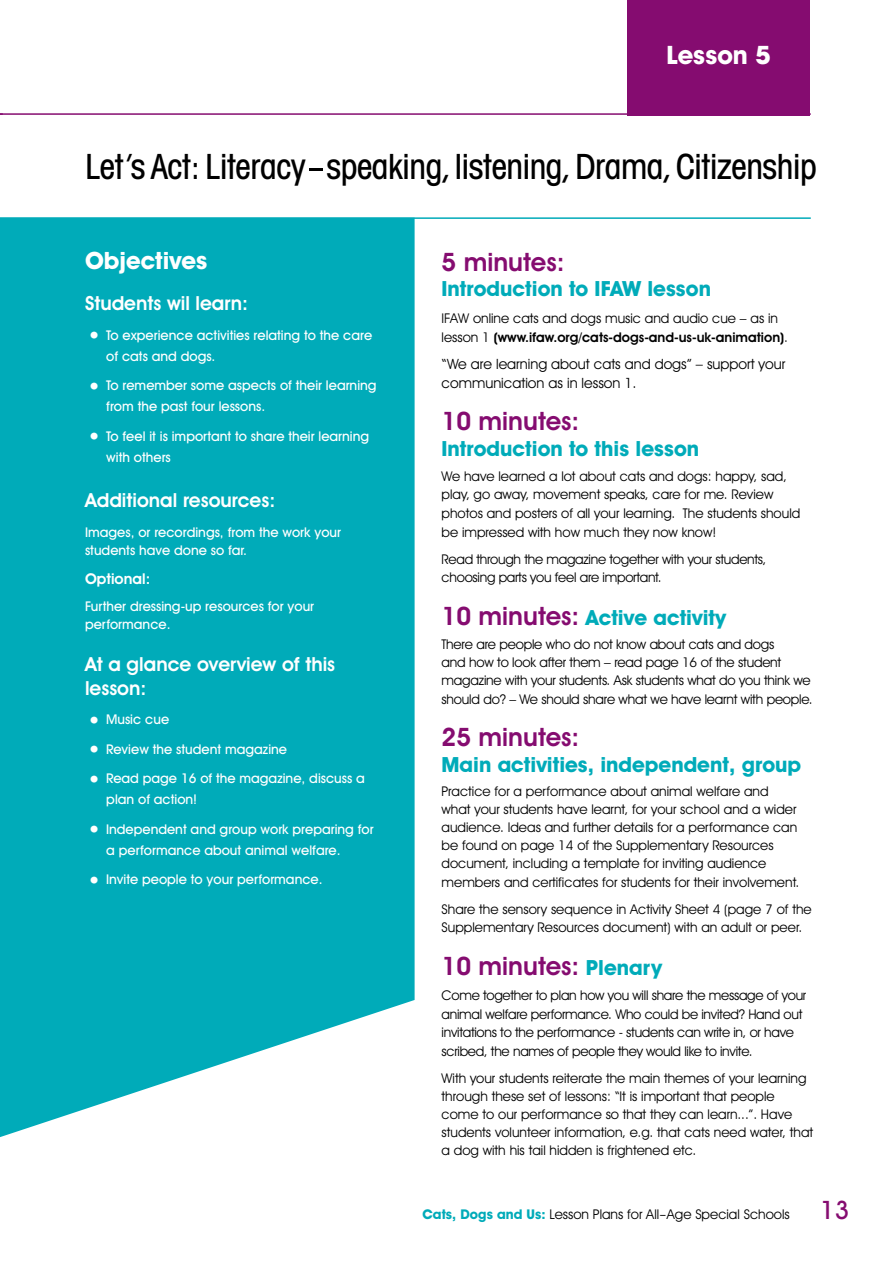
<style>
.page{position:relative;width:893px;height:1263px;background:#fff}
.page>*{position:absolute;margin:0;border:0;box-sizing:border-box;transform-origin:0 0}
.t1{font:500 condensed 34.5px "Avant Garde IT Cby BT";letter-spacing:-.01em;color:#000}
.t2{font:600 25.5px "Avant Garde IT Cby BT";color:#850c70}
.t3{font:700 25.5px "Avant Garde IT Cby BT";color:#fff}
.t4{font:700 24px "Avant Garde IT Cby BT";color:#fff}
.t5{font:700 21px "Avant Garde IT Cby BT";color:#00abb9}
.t6{font:600 19.5px/24px "Avant Garde IT Cby BT";color:#fff}
.t7{font:600 15px "Avant Garde IT Cby BT";color:#fff}
.t8{font:14.25px/18.8px "Avant Garde IT Cby BT";color:#000}
.t9{font:13.5px/18.8px "Avant Garde IT Cby BT";color:#000}
.t10{font:500 13.5px/21px "Avant Garde IT Cby BT";color:#fff}
.t11{font:13.5px/18.8px "Avant Garde IT Cby BT";letter-spacing:-.02em;color:#000}
.s1{font-size:24px}
.s2{font-weight:600}
.s3{font-weight:600;font-size:25.5px;color:#850c70}
.s4{font-weight:700;font-size:21px;color:#00abb9}
.s5{font-weight:700;color:#00abb9}
.s6{font-weight:500;font-size:25.5px;color:#850c70}
</style>
<div class="page">
<div style="left:627px;top:0;width:183px;height:115px;background:#850c70"></div>
<svg style="left:0;top:219px;width:415px;height:918px;background:#12b1be"></svg>
<hr style="left:0;top:217px;width:811px;height:2px;background:#00abb9">
<hr style="left:0;top:113px;width:811px;height:2px;background:#850c70">
<h2 class="t3" style="left:667px;top:40px;width:106px">Lesson 5</h2>
<h1 class="t1" style="left:85px;top:146px;width:733px">Let’s Act: Literacy - speaking, listening, Drama, Citizenship</h1>
<h3 class="t4" style="left:85px;top:246px;width:124px">Objectives</h3>
<h3 class="t6" style="left:85px;top:291px;width:165px">Students wil learn:</h3>
<p class="t10" style="left:106px;top:324px;width:267px;text-indent:-19px"><span class="s1">•</span> To experience activities relating to the care of cats and dogs.</p>
<p class="t10" style="left:106px;top:375px;width:272px;text-indent:-19px"><span class="s1">•</span> To remember some aspects of their learning from the past four lessons.</p>
<p class="t10" style="left:106px;top:425px;width:264px;text-indent:-19px"><span class="s1">•</span> To feel it is important to share their learning with others</p>
<h3 class="t6" style="left:85px;top:488px;width:192px">Additional resources:</h3>
<p class="t10" style="left:85px;top:523px;width:258px;line-height:18px">Images, or recordings, from the work your students have done so far.</p>
<p class="t7" style="left:85px;top:570px;width:67px">Optional:</p>
<p class="t10" style="left:85px;top:597px;width:231px;line-height:18px">Further dressing-up resources for your performance.</p>
<h3 class="t6" style="left:85px;top:652px;width:252px">At a glance overview of this lesson:</h3>
<p class="t10" style="left:87px;top:709px;width:84px"><span class="s1">•</span> Music cue</p>
<p class="t10" style="left:87px;top:738px;width:201px"><span class="s1">•</span> Review the student magazine</p>
<p class="t10" style="left:106px;top:768px;width:260px;text-indent:-19px"><span class="s1">•</span> Read page 16 of the magazine, discuss a plan of action!</p>
<p class="t10" style="left:106px;top:818px;width:269px;text-indent:-19px"><span class="s1">•</span> Independent and group work preparing for a performance about animal welfare.</p>
<p class="t10" style="left:87px;top:869px;width:237px"><span class="s1">•</span> Invite people to your performance.</p>
<h2 class="t2" style="left:442px;top:246px;width:125px">5 minutes:</h2>
<h3 class="t5" style="left:442px;top:276px;width:271px">Introduction to IFAW lesson</h3>
<p class="t9" style="left:442px;top:309px;width:348px">IFAW online cats and dogs music and audio cue – as in lesson 1 <span class="s2">(www.ifaw.org/cats-dogs-and-us-uk-animation)</span>.</p>
<p class="t8" style="left:442px;top:354px;width:345px">“We are learning about cats and dogs” – support your communication as in lesson 1.</p>
<h2 class="t2" style="left:442px;top:406px;width:139px">10 minutes:</h2>
<h3 class="t5" style="left:442px;top:435px;width:259px">Introduction to this lesson</h3>
<p class="t9" style="left:442px;top:466px;width:360px">We have learned a lot about cats and dogs: happy, sad, play, go away, movement speaks, care for me. Review photos and posters of all your learning. The students should be impressed with how much they now know!</p>
<p class="t11" style="left:442px;top:549px;width:326px">Read through the magazine together with your students, choosing parts you feel are important.</p>
<h3 class="t5" style="left:442px;top:604px;width:286px"><span class="s3">10 minutes:</span> Active activity</h3>
<p class="t9" style="left:442px;top:635px;width:373px;line-height:18.3px">There are people who do not know about cats and dogs<br>and how to look after them – read page 16 of the student magazine with your students. Ask students what do you think we should do? – We should share what we have learnt with people.</p>
<h2 class="t2" style="left:442px;top:722px;width:139px">25 minutes:</h2>
<h3 class="t5" style="left:442px;top:752px;width:361px">Main activities, independent, group</h3>
<p class="t9" style="left:442px;top:782px;width:359px;line-height:18.1px">Practice for a performance about animal welfare and what your students have learnt, for your school and a wider audience. Ideas and further details for a performance can be found on page 14 of the Supplementary Resources document, including a template for inviting audience members and certificates for students for their involvement.</p>
<p class="t9" style="left:442px;top:899px;width:372px">Share the sensory sequence in Activity Sheet 4 (page 7 of the<br>Supplementary Resources document) with an adult or peer.</p>
<h2 class="t2" style="left:442px;top:950px;width:222px">10 minutes: <span class="s4">Plenary</span></h2>
<p class="t11" style="left:442px;top:986px;width:366px">Come together to plan how you will share the message of your animal welfare performance. Who could be invited? Hand out invitations to the performance - students can write in, or have scribed, the names of people they would like to invite.</p>
<p class="t9" style="left:442px;top:1069px;width:373px;line-height:18px">With your students reiterate the main themes of your learning through these set of lessons: “It is important that people come to our performance so that they can learn...”. Have students volunteer information, e.g. that cats need water, that a dog with his tail hidden is frightened etc.</p>
<p class="t9" style="left:423px;top:1204px;width:428px"><span class="s5">Cats, Dogs and Us:</span> Lesson Plans for All-Age Special Schools <span class="s6">13</span></p>
</div>
